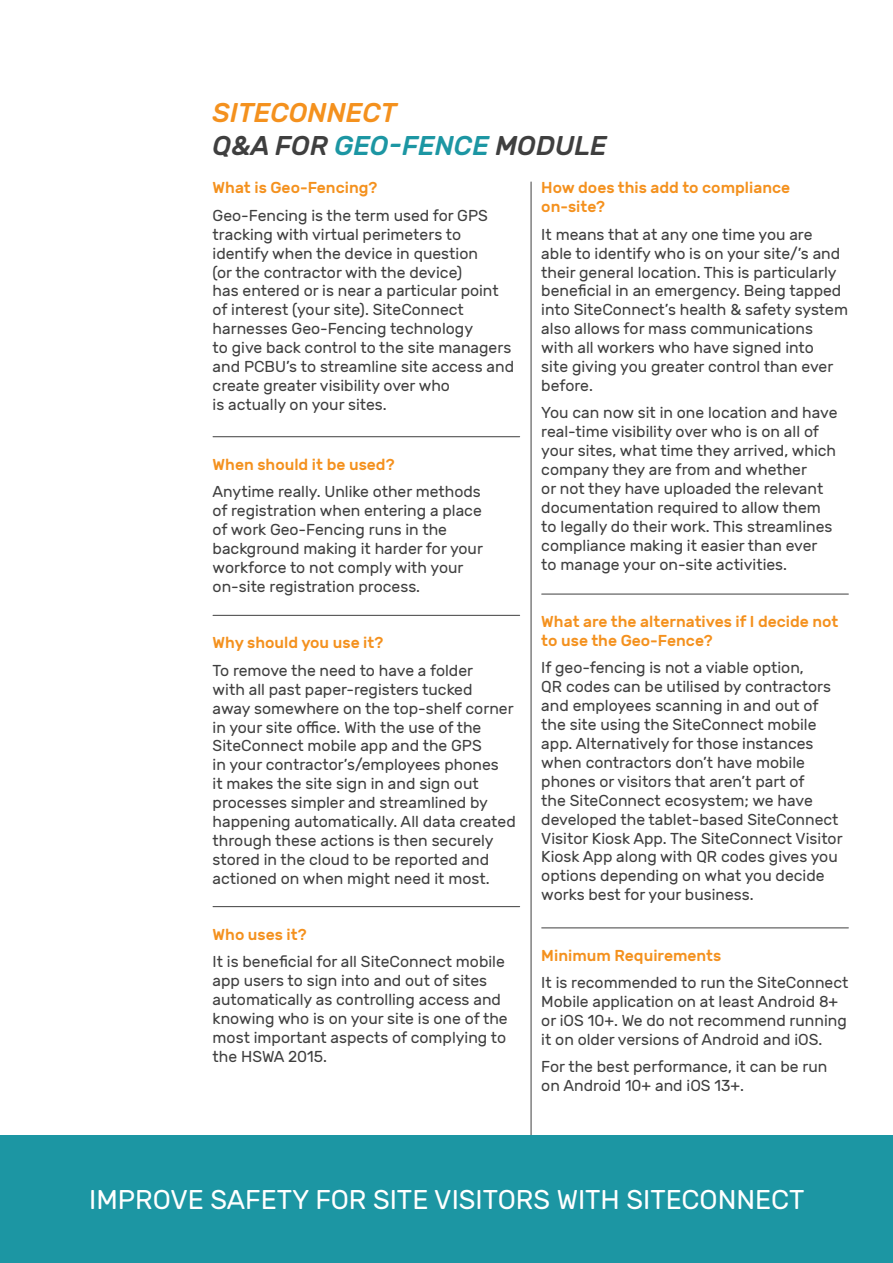
<style>
.page{position:relative;width:893px;height:1263px;background:#fff}
.page>*{position:absolute;margin:0;border:0;box-sizing:border-box;transform-origin:0 0}
.t1{font:27px "Rubik";color:#fff}
.t2{font:italic 500 27px/32.4px "Rubik";color:#3f3f3f}
.Text__10pt__Centre{font:15.75px/18.9px "Rubik";color:#3f3f3f}
.Text__10_5pt{font:500 15.75px/18.9px "Rubik";color:#f4911e}
.s1{color:#f4911e}
.s2{color:#1c96a3}
</style>
<div class="page">
<hr style="left:531px;top:182px;width:1px;height:964px;background:#3f3f3f">
<div style="left:0;top:1135px;width:893px;height:128px;background:#1c96a3"></div>
<hr style="left:213px;top:436px;width:307px;height:1px;background:#3f3f3f">
<hr style="left:213px;top:615px;width:307px;height:1px;background:#3f3f3f">
<hr style="left:542px;top:594px;width:306px;height:1px;background:#3f3f3f">
<hr style="left:542px;top:927px;width:306px;height:1px;background:#3f3f3f">
<hr style="left:213px;top:906px;width:307px;height:1px;background:#3f3f3f">
<p class="t2" style="left:213px;top:98px;width:396px"><span class="s1">SITECONNECT<br></span>Q&amp;A FOR <span class="s2">GEO-FENCE</span> MODULE</p>
<p class="Text__10_5pt" style="left:213px;top:179px;width:166px">What is Geo-Fencing?</p>
<p class="Text__10pt__Centre" style="left:213px;top:206px;width:303px">Geo-Fencing is the term used for GPS tracking with virtual perimeters to identify when the device in question<br>(or the contractor with the device)<br>has entered or is near a particular point of interest (your site). SiteConnect harnesses Geo-Fencing technology<br>to give back control to the site managers and PCBU’s to streamline site access and create greater visibility over who<br>is actually on your sites.</p>
<p class="Text__10_5pt" style="left:213px;top:455px;width:183px">When should it be used?</p>
<p class="Text__10pt__Centre" style="left:213px;top:483px;width:272px">Anytime really. Unlike other methods of registration when entering a place of work Geo-Fencing runs in the background making it harder for your workforce to not comply with your on-site registration process.</p>
<p class="Text__10_5pt" style="left:213px;top:634px;width:172px">Why should you use it?</p>
<p class="Text__10pt__Centre" style="left:213px;top:661px;width:305px">To remove the need to have a folder<br>with all past paper-registers tucked<br>away somewhere on the top-shelf corner in your site office. With the use of the SiteConnect mobile app and the GPS<br>in your contractor’s/employees phones<br>it makes the site sign in and sign out processes simpler and streamlined by happening automatically. All data created through these actions is then securely stored in the cloud to be reported and actioned on when might need it most.</p>
<p class="Text__10_5pt" style="left:213px;top:925px;width:96px">Who uses it?</p>
<p class="Text__10pt__Centre" style="left:213px;top:953px;width:297px">It is beneficial for all SiteConnect mobile app users to sign into and out of sites automatically as controlling access and knowing who is on your site is one of the most important aspects of complying to the HSWA 2015.</p>
<p class="Text__10_5pt" style="left:541px;top:179px;width:250px">How does this add to compliance on-site?</p>
<p class="Text__10pt__Centre" style="left:541px;top:225px;width:308px">It means that at any one time you are<br>able to identify who is on your site/’s and their general location. This is particularly beneficial in an emergency. Being tapped into SiteConnect’s health &amp; safety system also allows for mass communications with all workers who have signed into<br>site giving you greater control than ever before.</p>
<p class="Text__10pt__Centre" style="left:541px;top:404px;width:298px">You can now sit in one location and have real-time visibility over who is on all of your sites, what time they arrived, which company they are from and whether<br>or not they have uploaded the relevant documentation required to allow them to legally do their work. This streamlines compliance making it easier than ever<br>to manage your on-site activities.</p>
<p class="Text__10_5pt" style="left:541px;top:613px;width:299px">What are the alternatives if I decide not to use the Geo-Fence?</p>
<p class="Text__10pt__Centre" style="left:541px;top:659px;width:303px">If geo-fencing is not a viable option,<br>QR codes can be utilised by contractors and employees scanning in and out of the site using the SiteConnect mobile app. Alternatively for those instances when contractors don’t have mobile phones or visitors that aren’t part of<br>the SiteConnect ecosystem; we have developed the tablet-based SiteConnect Visitor Kiosk App. The SiteConnect Visitor Kiosk App along with QR codes gives you options depending on what you decide works best for your business.</p>
<p class="Text__10_5pt" style="left:541px;top:946px;width:182px">Minimum Requirements</p>
<p class="Text__10pt__Centre" style="left:541px;top:974px;width:309px">It is recommended to run the SiteConnect Mobile application on at least Android 8+ or iOS 10+. We do not recommend running it on older versions of Android and iOS.</p>
<p class="Text__10pt__Centre" style="left:541px;top:1058px;width:288px">For the best performance, it can be run on Android 10+ and iOS 13+.</p>
<p class="t1" style="left:89px;top:1185px;width:716px">IMPROVE SAFETY FOR SITE VISITORS WITH SITECONNECT</p>
</div>
